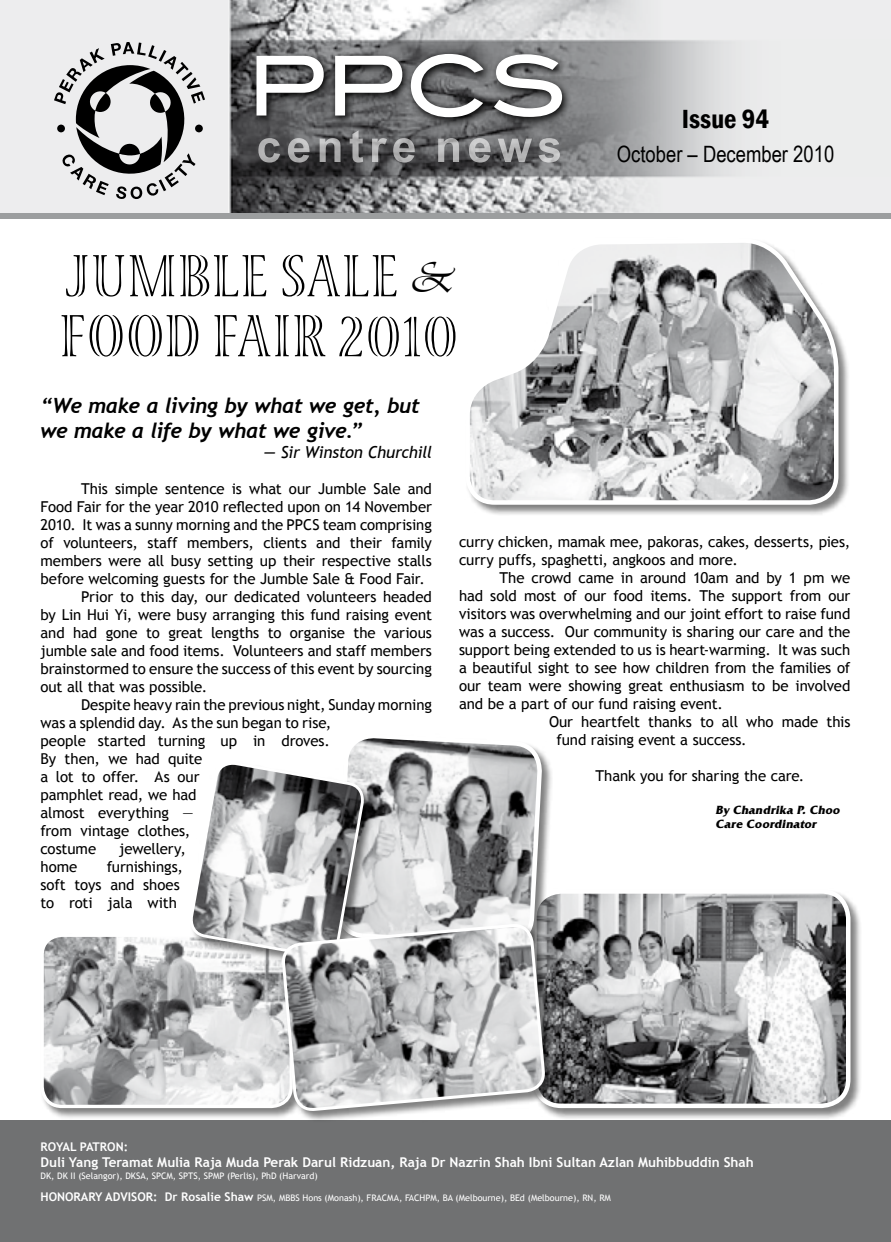
<style>
.page{position:relative;width:891px;height:1242px;background:#fff}
.page>*{position:absolute;margin:0;border:0;box-sizing:border-box;transform-origin:0 0}
.t1{font:300 condensed 60px/60px "Viva";letter-spacing:.04em;color:#000}
.t2{font:600 condensed 27px "Franklin Gothic";color:#000}
.t3{font:22.5px "Arial Narrow";color:#000}
.t4{font:italic 700 21px/25.2px "Trebuchet";letter-spacing:-.02em;color:#000}
.t5{font:italic 16.5px "Trebuchet MS";letter-spacing:-.025em;color:#000}
.t6{font:15px/18px "Trebuchet MS";letter-spacing:-.005em;color:#000}
.t7{font:700 13.5px "Trebuchet MS";color:#fff}
.t8{font:italic 700 12.45px/14.2px "Friz Quadrata";color:#000}
.t9{font:700 12px "Trebuchet MS";color:#fff}
.t10{font:9px "Trebuchet MS";color:#fff}
.s1{font-family:"Vivaldii";font-weight:400;font-stretch:normal;font-size:45px}
.s2{font-weight:700;font-size:12px}
</style>
<div class="page">
<img style="left:0;top:0;width:891px;height:213px">
<svg style="left:54px;top:42px;width:151px;height:157px;background:#adadae"></svg>
<div style="left:57px;top:125px;width:8px;height:7px;background:#000;border-radius:50%"></div>
<div style="left:195px;top:125px;width:8px;height:7px;background:#000;border-radius:50%"></div>
<div style="left:0;top:213px;width:891px;height:6px;background:#9c9e9f"></div>
<svg style="left:250px;top:48px;width:322px;height:80px;background:#666668"></svg>
<svg style="left:257px;top:54px;width:305px;height:63px"></svg>
<svg style="left:258px;top:130px;width:302px;height:33px;background:#727374"></svg>
<div style="left:0;top:1120px;width:891px;height:122px;background:#707172"></div>
<div style="left:465px;top:238px;width:385px;height:278px;background:#000;opacity:.5"></div>
<svg style="left:465px;top:238px;width:376px;height:269px"></svg>
<div style="left:531px;top:888px;width:331px;height:232px;background:#000;opacity:.5"></div>
<img style="left:553px;top:891px;width:295px;height:214px">
<div style="left:532px;top:889px;width:319px;height:219px;border:4px solid #fff;border-radius:27px"></div>
<div style="left:40px;top:933px;width:264px;height:187px;background:#000;opacity:.5"></div>
<img style="left:42px;top:935px;width:239px;height:171px">
<div style="left:40px;top:934px;width:253px;height:174px;border:3px solid #fff;border-radius:20px"></div>
<div style="left:335px;top:733px;width:218px;height:224px;background:#000;opacity:.5"></div>
<svg style="left:335px;top:733px;width:209px;height:190px"></svg>
<div style="left:189px;top:761px;width:186px;height:207px;background:#000;opacity:.5"></div>
<svg style="left:188px;top:760px;width:178px;height:199px"></svg>
<div style="left:281px;top:923px;width:275px;height:200px;background:#000;opacity:.5"></div>
<svg style="left:282px;top:924px;width:263px;height:199px"></svg>
<h1 class="t1" style="left:60px;top:247px;width:398px">JUMBLE SALE <span class="s1">&amp;<br></span>FOOD FAIR 2010</h1>
<h2 class="t2" style="left:682px;top:100px;width:89px">Issue 94</h2>
<h3 class="t3" style="left:617px;top:138px;width:219px">October – December 2010</h3>
<h3 class="t4" style="left:40px;top:393px;width:381px">“We make a living by what we get, but we make a life by what we give.”</h3>
<p class="t5" style="left:264px;top:442px;width:170px">— Sir Winston Churchill</p>
<p class="t6" style="left:81px;top:480px;width:353px">This simple sentence is what our Jumble Sale and</p>
<p class="t6" style="left:40px;top:498px;width:393px">Food Fair for the year 2010 reflected upon on 14 November</p>
<p class="t6" style="left:40px;top:516px;width:393px">2010. It was a sunny morning and the PPCS team comprising</p>
<p class="t6" style="left:40px;top:534px;width:393px">of volunteers, staff members, clients and their family</p>
<p class="t6" style="left:40px;top:552px;width:393px">members were all busy setting up their respective stalls</p>
<p class="t6" style="left:40px;top:570px;width:386px">before welcoming guests for the Jumble Sale &amp; Food Fair.</p>
<p class="t6" style="left:81px;top:588px;width:352px">Prior to this day, our dedicated volunteers headed</p>
<p class="t6" style="left:40px;top:606px;width:393px">by Lin Hui Yi, were busy arranging this fund raising event</p>
<p class="t6" style="left:40px;top:624px;width:393px">and had gone to great lengths to organise the various</p>
<p class="t6" style="left:40px;top:642px;width:393px">jumble sale and food items. Volunteers and staff members</p>
<p class="t6" style="left:40px;top:660px;width:393px">brainstormed to ensure the success of this event by sourcing</p>
<p class="t6" style="left:40px;top:678px;width:168px">out all that was possible.</p>
<p class="t6" style="left:81px;top:696px;width:353px">Despite heavy rain the previous night, Sunday morning</p>
<p class="t6" style="left:40px;top:714px;width:292px">was a splendid day. As the sun began to rise,</p>
<p class="t6" style="left:40px;top:732px;width:291px">people started turning up in droves.</p>
<p class="t6" style="left:41px;top:750px;width:163px">By then, we had quite</p>
<p class="t6" style="left:41px;top:768px;width:161px">a lot to offer. As our</p>
<p class="t6" style="left:41px;top:786px;width:157px">pamphlet read, we had</p>
<p class="t6" style="left:41px;top:804px;width:154px">almost everything —</p>
<p class="t6" style="left:41px;top:822px;width:151px">from vintage clothes,</p>
<p class="t6" style="left:41px;top:840px;width:57px">costume</p>
<p class="t6" style="left:119px;top:840px;width:68px">jewellery,</p>
<p class="t6" style="left:41px;top:858px;width:38px">home</p>
<p class="t6" style="left:41px;top:858px;width:144px;text-indent:66px">furnishings, soft toys and shoes to roti jala with</p>
<p class="t6" style="left:459px;top:533px;width:393px">curry chicken, mamak mee, pakoras, cakes, desserts, pies, curry puffs, spaghetti, angkoos and more.</p>
<p class="t6" style="left:500px;top:569px;width:352px">The crowd came in around 10am and by 1 pm we</p>
<p class="t6" style="left:459px;top:587px;width:393px">had sold most of our food items. The support from our</p>
<p class="t6" style="left:459px;top:605px;width:393px">visitors was overwhelming and our joint effort to raise fund</p>
<p class="t6" style="left:459px;top:623px;width:393px">was a success. Our community is sharing our care and the</p>
<p class="t6" style="left:459px;top:641px;width:393px">support being extended to us is heart-warming. It was such</p>
<p class="t6" style="left:459px;top:659px;width:393px">a beautiful sight to see how children from the families of</p>
<p class="t6" style="left:459px;top:677px;width:393px">our team were showing great enthusiasm to be involved</p>
<p class="t6" style="left:459px;top:695px;width:265px">and be a part of our fund raising event.</p>
<p class="t6" style="left:549px;top:713px;width:303px">Our heartfelt thanks to all who made this</p>
<p class="t6" style="left:556px;top:731px;width:192px">fund raising event a success.</p>
<p class="t6" style="left:596px;top:767px;width:210px">Thank you for sharing the care.</p>
<p class="t8" style="left:715px;top:803px;width:128px">By Chandrika P. Choo<br>Care Coordinator</p>
<p class="t9" style="left:40px;top:1139px;width:89px">Royal Patron:</p>
<p class="t7" style="left:40px;top:1154px;width:715px">Duli Yang Teramat Mulia Raja Muda Perak Darul Ridzuan, Raja Dr Nazrin Shah Ibni Sultan Azlan Muhibbuddin Shah</p>
<p class="t10" style="left:40px;top:1171px;width:144px">dk, DK II (Selangor), DKSA, spcm, spts</p>
<p class="t10" style="left:198px;top:1171px;width:121px">, spmp (Perlis), phd (Harvard)</p>
<p class="t10" style="left:40px;top:1193px;width:572px"><span class="s2">Honorary Advisor: Dr Rosalie Shaw</span> PSM, MBBS Hons (Monash), FRACMA, FAChPM, BA (Melbourne), BEd (Melbourne), RN, RM</p>
</div>
